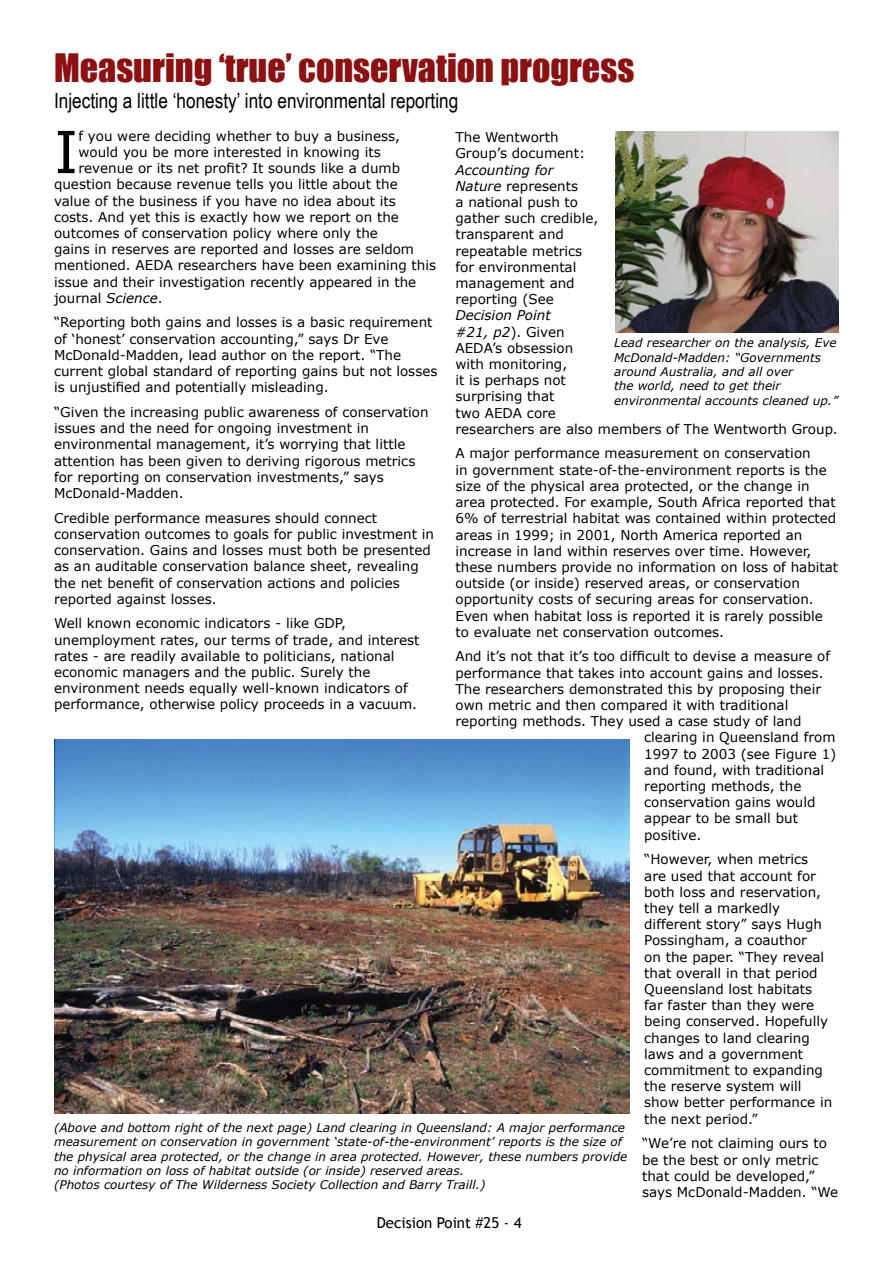
<style>
.page{position:relative;width:893px;height:1263px;background:#fff}
.page>*{position:absolute;margin:0;border:0;box-sizing:border-box;transform-origin:0 0}
.t1{font:58.05px "Verdana";color:#000}
.t2{font:36px "Impact";color:#8d1013}
.t3{font:21px "Arial Narrow";color:#000}
.t4{font:15px "Trebuchet MS";color:#000}
.t5{font:13.5px/16.2px "Verdana";color:#000}
.t6{font:italic 12px/14.4px "Verdana";color:#000}
.s1{font-style:italic}
</style>
<div class="page">
<img style="left:54px;top:740px;width:575px;height:373px">
<img style="left:615px;top:131px;width:224px;height:202px">
<h2 class="t2" style="left:54px;top:40px;width:582px">Measuring ‘true’ conservation progress</h2>
<h3 class="t3" style="left:54px;top:85px;width:406px">Injecting a little ‘honesty’ into environmental reporting</h3>
<p class="t5" style="left:455px;top:129px;width:131px">The Wentworth<br>Group’s document:</p>
<p class="t5" style="left:455px;top:161px;width:144px"><span class="s1">Accounting for<br>Nature</span> represents<br>a national push to gather such credible, transparent and repeatable metrics for environmental management and reporting (See</p>
<p class="t5" style="left:455px;top:307px;width:384px"><span class="s1">Decision Point<br>#21, p2</span>). Given<br>AEDA’s obsession<br>with monitoring,<br>it is perhaps not<br>surprising that<br>two AEDA core<br>researchers are also members of The Wentworth Group.</p>
<p class="t5" style="left:455px;top:445px;width:384px">A major performance measurement on conservation<br>in government state-of-the-environment reports is the size of the physical area protected, or the change in area protected. For example, South Africa reported that 6% of terrestrial habitat was contained within protected areas in 1999; in 2001, North America reported an increase in land within reserves over time. However, these numbers provide no information on loss of habitat outside (or inside) reserved areas, or conservation opportunity costs of securing areas for conservation.<br>Even when habitat loss is reported it is rarely possible to evaluate net conservation outcomes.</p>
<p class="t5" style="left:455px;top:648px;width:376px">And it’s not that it’s too difficult to devise a measure of</p>
<p class="t5" style="left:455px;top:664px;width:370px">performance that takes into account gains and losses.</p>
<p class="t5" style="left:455px;top:680px;width:367px">The researchers demonstrated this by proposing their</p>
<p class="t5" style="left:455px;top:696px;width:334px">own metric and then compared it with traditional</p>
<p class="t5" style="left:455px;top:713px;width:348px">reporting methods. They used a case study of land</p>
<p class="t5" style="left:644px;top:729px;width:193px">clearing in Queensland from</p>
<p class="t5" style="left:644px;top:745px;width:194px">1997 to 2003 (see Figure 1)</p>
<p class="t5" style="left:644px;top:761px;width:181px">and found, with traditional</p>
<p class="t5" style="left:644px;top:777px;width:159px">reporting methods, the</p>
<p class="t5" style="left:644px;top:794px;width:173px">conservation gains would</p>
<p class="t5" style="left:644px;top:810px;width:155px">appear to be small but</p>
<p class="t5" style="left:644px;top:826px;width:59px">positive.</p>
<p class="t5" style="left:644px;top:851px;width:190px">“However, when metrics are used that account for both loss and reservation, they tell a markedly different story” says Hugh<br>Possingham, a coauthor<br>on the paper. “They reveal that overall in that period<br>Queensland lost habitats far faster than they were being conserved. Hopefully changes to land clearing laws and a government commitment to expanding the reserve system will show better performance in the next period.”</p>
<p class="t5" style="left:642px;top:1135px;width:198px">“We’re not claiming ours to be the best or only metric that could be developed,” says McDonald-Madden. “We</p>
<h1 class="t1" style="left:54px;top:115px;width:26px">I</h1>
<p class="t5" style="left:78px;top:127px;width:323px">f you were deciding whether to buy a business,</p>
<p class="t5" style="left:78px;top:143px;width:304px">would you be more interested in knowing its</p>
<p class="t5" style="left:78px;top:160px;width:323px">revenue or its net profit? It sounds like a dumb</p>
<p class="t5" style="left:54px;top:176px;width:345px">question because revenue tells you little about the</p>
<p class="t5" style="left:54px;top:192px;width:343px">value of the business if you have no idea about its</p>
<p class="t5" style="left:54px;top:208px;width:346px">costs. And yet this is exactly how we report on the</p>
<p class="t5" style="left:54px;top:224px;width:325px">outcomes of conservation policy where only the</p>
<p class="t5" style="left:54px;top:241px;width:362px">gains in reserves are reported and losses are seldom</p>
<p class="t5" style="left:54px;top:257px;width:384px">mentioned. AEDA researchers have been examining this</p>
<p class="t5" style="left:54px;top:273px;width:364px">issue and their investigation recently appeared in the</p>
<p class="t5" style="left:54px;top:289px;width:110px">journal <span class="s1">Science</span>.</p>
<p class="t5" style="left:54px;top:314px;width:385px">“Reporting both gains and losses is a basic requirement of ‘honest’ conservation accounting,” says Dr Eve McDonald-Madden, lead author on the report. “The current global standard of reporting gains but not losses is unjustified and potentially misleading.</p>
<p class="t5" style="left:54px;top:403px;width:376px">“Given the increasing public awareness of conservation issues and the need for ongoing investment in environmental management, it’s worrying that little attention has been given to deriving rigorous metrics for reporting on conservation investments,” says McDonald-Madden.</p>
<p class="t5" style="left:54px;top:509px;width:382px">Credible performance measures should connect conservation outcomes to goals for public investment in conservation. Gains and losses must both be presented as an auditable conservation balance sheet, revealing the net benefit of conservation actions and policies reported against losses.</p>
<p class="t5" style="left:54px;top:615px;width:367px">Well known economic indicators - like GDP, unemployment rates, our terms of trade, and interest rates - are readily available to politicians, national economic managers and the public. Surely the environment needs equally well-known indicators of performance, otherwise policy proceeds in a vacuum.</p>
<p class="t6" style="left:614px;top:335px;width:225px">Lead researcher on the analysis, Eve McDonald-Madden: “Governments around Australia, and all over<br>the world, need to get their environmental accounts cleaned up.”</p>
<p class="t6" style="left:54px;top:1120px;width:575px">(Above and bottom right of the next page) Land clearing in Queensland: A major performance measurement on conservation in government ‘state-of-the-environment’ reports is the size of the physical area protected, or the change in area protected. However, these numbers provide no information on loss of habitat outside (or inside) reserved areas.<br>(Photos courtesy of The Wilderness Society Collection and Barry Traill.)</p>
<p class="t4" style="left:377px;top:1214px;width:146px">Decision Point #25 - 4</p>
</div>
